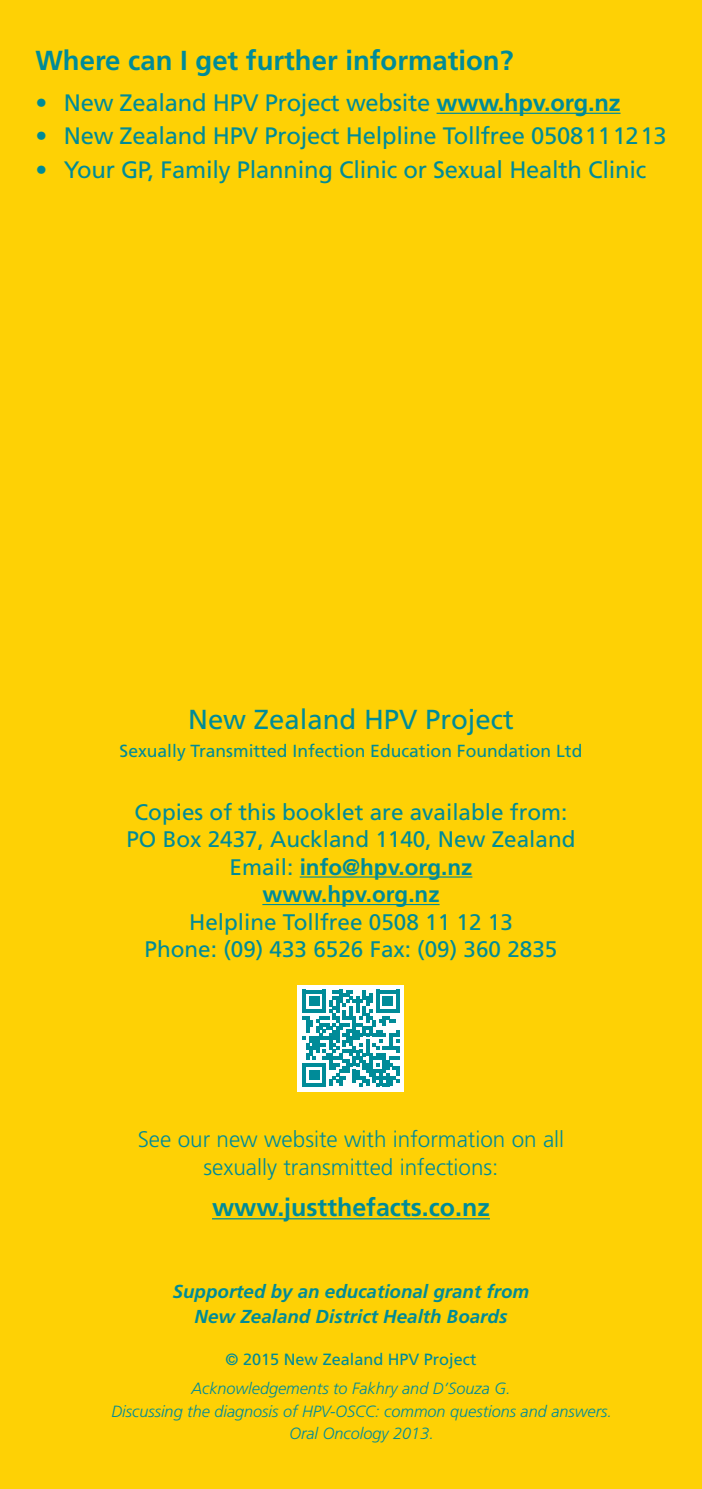
<style>
.page{position:relative;width:702px;height:1489px;background:#fff}
.page>*{position:absolute;margin:0;border:0;box-sizing:border-box;transform-origin:0 0}
.t1{font:700 27.5px "Frutiger";color:#008b98}
.t2{font:27.5px "Frutiger";color:#008b98}
.t3{font:700 25px "Frutiger";color:#008b98}
.t4{font:23.75px "Frutiger";letter-spacing:-.01em;color:#008b98}
.t5{font:22.5px/27.5px "Frutiger";color:#008b98;text-align:center}
.t6{font:300 22.5px/27.5px "Frutiger";color:#008b98;text-align:center}
.t7{font:italic 700 18.75px/25px "Frutiger";color:#008b98;text-align:center}
.t8{font:17.5px "Frutiger";color:#008b98}
.t9{font:italic 300 16.25px "Frutiger";color:#008b98}
.t10{font:16.25px "Frutiger";color:#008b98}
.s1{font-weight:700}
</style>
<div class="page">
<div style="left:0;top:0;width:702px;height:1488px;background:#fed105"></div>
<hr style="left:300px;top:876px;width:172px;height:1px;background:#008b98">
<hr style="left:262px;top:903px;width:177px;height:2px;background:#008b98">
<hr style="left:212px;top:1218px;width:278px;height:1px;background:#008b98">
<div style="left:298px;top:984px;width:106px;height:107px;background:#fff"></div>
<svg style="left:303px;top:989px;width:96px;height:97px"></svg>
<hr style="left:436px;top:113px;width:184px;height:1px;background:#008b98">
<p class="t1" style="left:35px;top:45px;width:479px">Where can I get further information?</p>
<p class="t4" style="left:35px;top:89px;width:586px">• New Zealand HPV Project website <span class="s1">www.hpv.org.nz</span></p>
<p class="t4" style="left:35px;top:122px;width:632px">• New Zealand HPV Project Helpline Tollfree 0508 11 12 13</p>
<p class="t4" style="left:35px;top:156px;width:612px">• Your GP, Family Planning Clinic or Sexual Health Clinic</p>
<p class="t2" style="left:188px;top:703px;width:327px">New Zealand HPV Project</p>
<p class="t8" style="left:120px;top:740px;width:464px">Sexually Transmitted Infection Education Foundation Ltd</p>
<p class="t5" style="left:126px;top:798px;width:450px">Copies of this booklet are available from:<br>PO Box 2437, Auckland 1140, New Zealand<br>Email: <span class="s1">info@hpv.org.nz<br>www.hpv.org.nz</span></p>
<p class="t5" style="left:144px;top:908px;width:414px">Helpline Tollfree 0508 11 12 13<br>Phone: (09) 433 6526 Fax: (09) 360 2835</p>
<p class="t6" style="left:138px;top:1125px;width:428px">See our new website with information on all sexually transmitted infections:</p>
<p class="t3" style="left:212px;top:1192px;width:279px">www.justthefacts.co.nz</p>
<p class="t7" style="left:173px;top:1278px;width:358px">Supported by an educational grant from<br>New Zealand District Health Boards</p>
<p class="t10" style="left:226px;top:1349px;width:252px">© 2015 New Zealand HPV Project</p>
<p class="t9" style="left:191px;top:1379px;width:321px">Acknowledgements to Fakhry and D’Souza G.</p>
<p class="t9" style="left:111px;top:1401px;width:502px">Discussing the diagnosis of HPV-OSCC: common questions and answers.</p>
<p class="t9" style="left:289px;top:1424px;width:146px">Oral Oncology 2013.</p>
</div>
